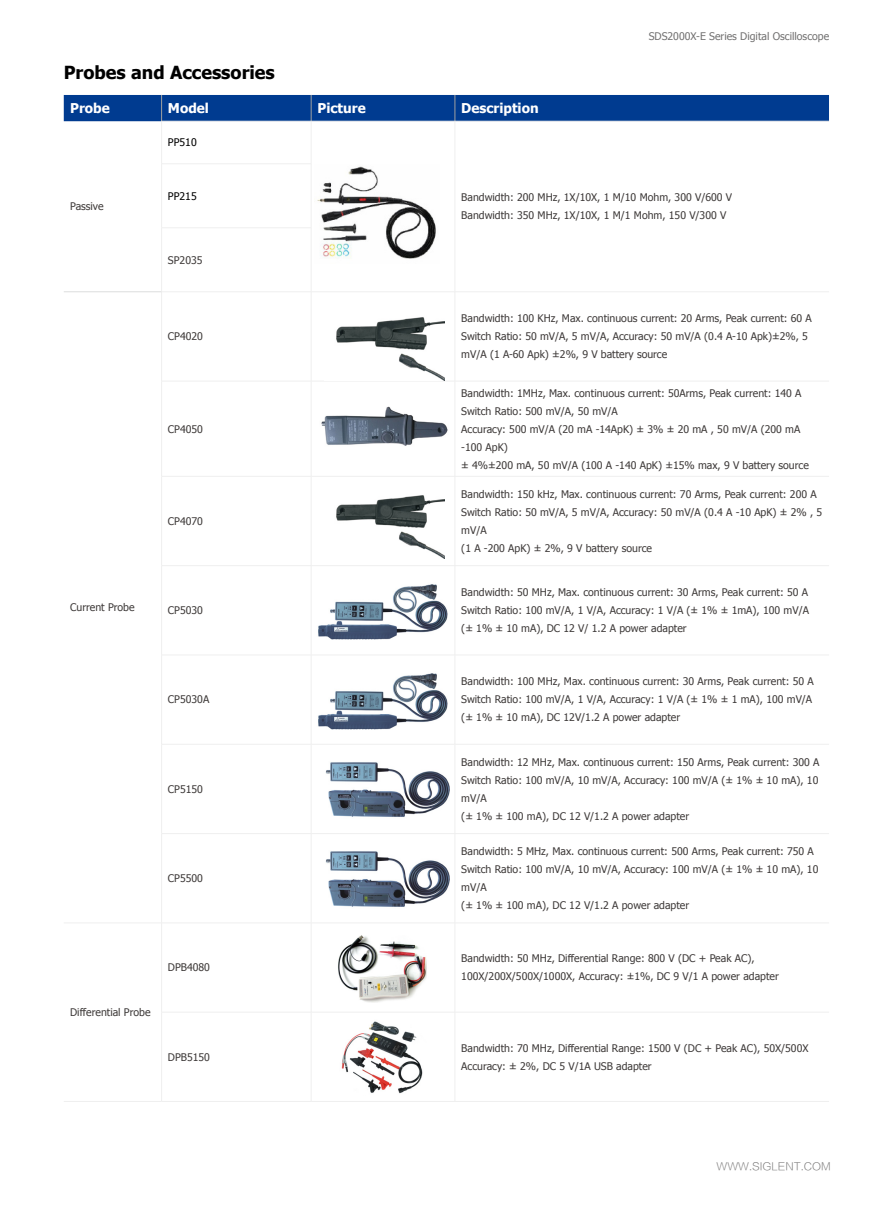
<style>
.page{position:relative;width:893px;height:1212px;background:#fff}
.page>*{position:absolute;margin:0;border:0;box-sizing:border-box;transform-origin:0 0}
.t1{font:700 18px "Tahoma";color:#000}
.t2{font:700 13.5px "Tahoma";color:#fff}
.t3{font:10.5px/18px "Tahoma";color:#3e3a39}
.t4{font:10.5px "Tahoma";color:#727171}
.t5{font:10.5px "FZLTKHK GBK1 0";color:#727171}
.t6{font:10.5px "Tahoma";color:#000}
</style>
<div class="page">
<div style="left:64px;top:95px;width:765px;height:26px;background:#003b90"></div>
<hr style="left:161px;top:227px;width:150px;height:1px;background:#efefef">
<hr style="left:161px;top:291px;width:150px;height:1px;background:#efefef">
<hr style="left:161px;top:292px;width:1px;height:89px;background:#efefef">
<hr style="left:311px;top:292px;width:1px;height:89px;background:#efefef">
<hr style="left:455px;top:292px;width:1px;height:89px;background:#efefef">
<hr style="left:161px;top:381px;width:150px;height:1px;background:#efefef">
<hr style="left:161px;top:381px;width:1px;height:95px;background:#efefef">
<hr style="left:311px;top:381px;width:144px;height:1px;background:#efefef">
<hr style="left:311px;top:381px;width:1px;height:95px;background:#efefef">
<hr style="left:455px;top:381px;width:374px;height:1px;background:#efefef">
<hr style="left:455px;top:381px;width:1px;height:95px;background:#efefef">
<hr style="left:161px;top:476px;width:150px;height:1px;background:#efefef">
<hr style="left:161px;top:476px;width:1px;height:89px;background:#efefef">
<hr style="left:311px;top:476px;width:144px;height:1px;background:#efefef">
<hr style="left:311px;top:476px;width:1px;height:89px;background:#efefef">
<hr style="left:455px;top:476px;width:374px;height:1px;background:#efefef">
<hr style="left:455px;top:476px;width:1px;height:89px;background:#efefef">
<hr style="left:161px;top:565px;width:150px;height:1px;background:#efefef">
<hr style="left:161px;top:566px;width:1px;height:89px;background:#efefef">
<hr style="left:311px;top:565px;width:144px;height:1px;background:#efefef">
<hr style="left:311px;top:566px;width:1px;height:89px;background:#efefef">
<hr style="left:455px;top:565px;width:374px;height:1px;background:#efefef">
<hr style="left:455px;top:566px;width:1px;height:89px;background:#efefef">
<hr style="left:161px;top:655px;width:150px;height:1px;background:#efefef">
<hr style="left:161px;top:655px;width:1px;height:89px;background:#efefef">
<hr style="left:311px;top:655px;width:144px;height:1px;background:#efefef">
<hr style="left:311px;top:655px;width:1px;height:89px;background:#efefef">
<hr style="left:455px;top:655px;width:374px;height:1px;background:#efefef">
<hr style="left:455px;top:655px;width:1px;height:89px;background:#efefef">
<hr style="left:161px;top:744px;width:150px;height:1px;background:#efefef">
<hr style="left:161px;top:744px;width:1px;height:89px;background:#efefef">
<hr style="left:311px;top:744px;width:144px;height:1px;background:#efefef">
<hr style="left:311px;top:744px;width:1px;height:89px;background:#efefef">
<hr style="left:455px;top:744px;width:374px;height:1px;background:#efefef">
<hr style="left:455px;top:744px;width:1px;height:89px;background:#efefef">
<hr style="left:161px;top:833px;width:150px;height:1px;background:#efefef">
<hr style="left:161px;top:834px;width:1px;height:89px;background:#efefef">
<hr style="left:311px;top:833px;width:144px;height:1px;background:#efefef">
<hr style="left:311px;top:834px;width:1px;height:89px;background:#efefef">
<hr style="left:455px;top:833px;width:374px;height:1px;background:#efefef">
<hr style="left:455px;top:834px;width:1px;height:89px;background:#efefef">
<hr style="left:162px;top:922px;width:149px;height:1px;background:#efefef">
<hr style="left:311px;top:922px;width:144px;height:1px;background:#efefef">
<hr style="left:311px;top:923px;width:1px;height:89px;background:#efefef">
<hr style="left:455px;top:922px;width:374px;height:1px;background:#efefef">
<hr style="left:455px;top:923px;width:1px;height:89px;background:#efefef">
<hr style="left:161px;top:1012px;width:150px;height:1px;background:#efefef">
<hr style="left:311px;top:1012px;width:144px;height:1px;background:#efefef">
<hr style="left:311px;top:1012px;width:1px;height:89px;background:#efefef">
<hr style="left:455px;top:1012px;width:374px;height:1px;background:#efefef">
<hr style="left:455px;top:1012px;width:1px;height:89px;background:#efefef">
<hr style="left:162px;top:1101px;width:149px;height:1px;background:#efefef">
<hr style="left:311px;top:1101px;width:144px;height:1px;background:#efefef">
<hr style="left:455px;top:1101px;width:374px;height:1px;background:#efefef">
<hr style="left:161px;top:121px;width:150px;height:1px;background:#efefef">
<hr style="left:161px;top:163px;width:150px;height:1px;background:#efefef">
<hr style="left:161px;top:121px;width:1px;height:43px;background:#efefef">
<hr style="left:161px;top:164px;width:1px;height:64px;background:#efefef">
<hr style="left:161px;top:228px;width:1px;height:64px;background:#efefef">
<hr style="left:64px;top:291px;width:97px;height:1px;background:#dcdddd">
<hr style="left:455px;top:121px;width:374px;height:1px;background:#efefef">
<hr style="left:455px;top:291px;width:374px;height:1px;background:#efefef">
<hr style="left:311px;top:121px;width:144px;height:1px;background:#efefef">
<hr style="left:311px;top:121px;width:1px;height:43px;background:#efefef">
<hr style="left:455px;top:121px;width:1px;height:43px;background:#efefef">
<hr style="left:311px;top:164px;width:1px;height:64px;background:#efefef">
<hr style="left:455px;top:164px;width:1px;height:64px;background:#efefef">
<hr style="left:311px;top:228px;width:1px;height:64px;background:#efefef">
<hr style="left:455px;top:228px;width:1px;height:64px;background:#efefef">
<hr style="left:311px;top:291px;width:144px;height:1px;background:#efefef">
<hr style="left:64px;top:922px;width:98px;height:1px;background:#efefef">
<hr style="left:161px;top:923px;width:1px;height:89px;background:#efefef">
<hr style="left:161px;top:1012px;width:1px;height:89px;background:#efefef">
<hr style="left:64px;top:1101px;width:98px;height:1px;background:#efefef">
<img style="left:336px;top:317px;width:108px;height:64px">
<img style="left:336px;top:495px;width:108px;height:64px">
<img style="left:321px;top:406px;width:127px;height:40px">
<img style="left:318px;top:584px;width:130px;height:56px">
<img style="left:318px;top:673px;width:130px;height:57px">
<img style="left:326px;top:762px;width:124px;height:55px">
<img style="left:325px;top:851px;width:125px;height:56px">
<img style="left:338px;top:935px;width:89px;height:68px">
<img style="left:317px;top:166px;width:119px;height:93px">
<img style="left:341px;top:1021px;width:82px;height:73px">
<h1 class="t1" style="left:64px;top:60px;width:213px">Probes and Accessories</h1>
<p class="t2" style="left:70px;top:99px;width:41px">Probe</p>
<p class="t2" style="left:168px;top:99px;width:42px">Model</p>
<p class="t2" style="left:318px;top:99px;width:50px">Picture</p>
<p class="t2" style="left:461px;top:99px;width:79px">Description</p>
<p class="t6" style="left:168px;top:135px;width:30px">PP510</p>
<p class="t4" style="left:649px;top:29px;width:182px">SDS2000X-E Series Digital Oscilloscope</p>
<p class="t3" style="left:70px;top:197px;width:35px">Passive</p>
<p class="t6" style="left:168px;top:189px;width:30px">PP215</p>
<p class="t3" style="left:168px;top:250px;width:36px">SP2035</p>
<p class="t3" style="left:461px;top:188px;width:272px">Bandwidth: 200 MHz, 1X/10X, 1 M/10 Mohm, 300 V/600 V<br>Bandwidth: 350 MHz, 1X/10X, 1 M/1 Mohm, 150 V/300 V</p>
<p class="t3" style="left:70px;top:598px;width:66px">Current Probe</p>
<p class="t3" style="left:70px;top:1003px;width:82px">Differential Probe</p>
<p class="t3" style="left:168px;top:327px;width:37px">CP4020</p>
<p class="t3" style="left:168px;top:419px;width:37px">CP4050</p>
<p class="t3" style="left:168px;top:511px;width:37px">CP4070</p>
<p class="t3" style="left:168px;top:601px;width:37px">CP5030</p>
<p class="t3" style="left:168px;top:690px;width:43px">CP5030A</p>
<p class="t3" style="left:168px;top:779px;width:37px">CP5150</p>
<p class="t3" style="left:168px;top:869px;width:37px">CP5500</p>
<p class="t3" style="left:461px;top:309px;width:352px">Bandwidth: 100 KHz, Max. continuous current: 20 Arms, Peak current: 60 A<br>Switch Ratio: 50 mV/A, 5 mV/A, Accuracy: 50 mV/A (0.4 A-10 Apk)±2%, 5 mV/A (1 A-60 Apk) ±2%, 9 V battery source</p>
<p class="t3" style="left:461px;top:383px;width:349px">Bandwidth: 1MHz, Max. continuous current: 50Arms, Peak current: 140 A Switch Ratio: 500 mV/A, 50 mV/A<br>Accuracy: 500 mV/A (20 mA -14ApK) ± 3% ± 20 mA , 50 mV/A (200 mA -100 ApK)<br>± 4%±200 mA, 50 mV/A (100 A -140 ApK) ±15% max, 9 V battery source</p>
<p class="t3" style="left:461px;top:484px;width:363px">Bandwidth: 150 kHz, Max. continuous current: 70 Arms, Peak current: 200 A Switch Ratio: 50 mV/A, 5 mV/A, Accuracy: 50 mV/A (0.4 A -10 ApK) ± 2% , 5 mV/A<br>(1 A -200 ApK) ± 2%, 9 V battery source</p>
<p class="t3" style="left:461px;top:583px;width:349px;text-align:justify">Bandwidth: 50 MHz, Max. continuous current: 30 Arms, Peak current: 50 A Switch Ratio: 100 mV/A, 1 V/A, Accuracy: 1 V/A (± 1% ± 1mA), 100 mV/A (± 1% ± 10 mA), DC 12 V/ 1.2 A power adapter</p>
<p class="t3" style="left:461px;top:672px;width:354px">Bandwidth: 100 MHz, Max. continuous current: 30 Arms, Peak current: 50 A<br>Switch Ratio: 100 mV/A, 1 V/A, Accuracy: 1 V/A (± 1% ± 1 mA), 100 mV/A (± 1% ± 10 mA), DC 12V/1.2 A power adapter</p>
<p class="t3" style="left:461px;top:752px;width:360px">Bandwidth: 12 MHz, Max. continuous current: 150 Arms, Peak current: 300 A Switch Ratio: 100 mV/A, 10 mV/A, Accuracy: 100 mV/A (± 1% ± 10 mA), 10 mV/A<br>(± 1% ± 100 mA), DC 12 V/1.2 A power adapter</p>
<p class="t3" style="left:461px;top:842px;width:359px">Bandwidth: 5 MHz, Max. continuous current: 500 Arms, Peak current: 750 A Switch Ratio: 100 mV/A, 10 mV/A, Accuracy: 100 mV/A (± 1% ± 10 mA), 10 mV/A<br>(± 1% ± 100 mA), DC 12 V/1.2 A power adapter</p>
<p class="t3" style="left:168px;top:958px;width:44px">DPB4080</p>
<p class="t3" style="left:461px;top:949px;width:319px">Bandwidth: 50 MHz, Differential Range: 800 V (DC + Peak AC),<br>100X/200X/500X/1000X, Accuracy: ±1%, DC 9 V/1 A power adapter</p>
<p class="t3" style="left:168px;top:1047px;width:44px">DPB5150</p>
<p class="t3" style="left:461px;top:1038px;width:349px">Bandwidth: 70 MHz, Differential Range: 1500 V (DC + Peak AC), 50X/500X<br>Accuracy: ± 2%, DC 5 V/1A USB adapter</p>
<p class="t5" style="left:716px;top:1160px;width:116px">WWW.SIGLENT.COM</p>
</div>
